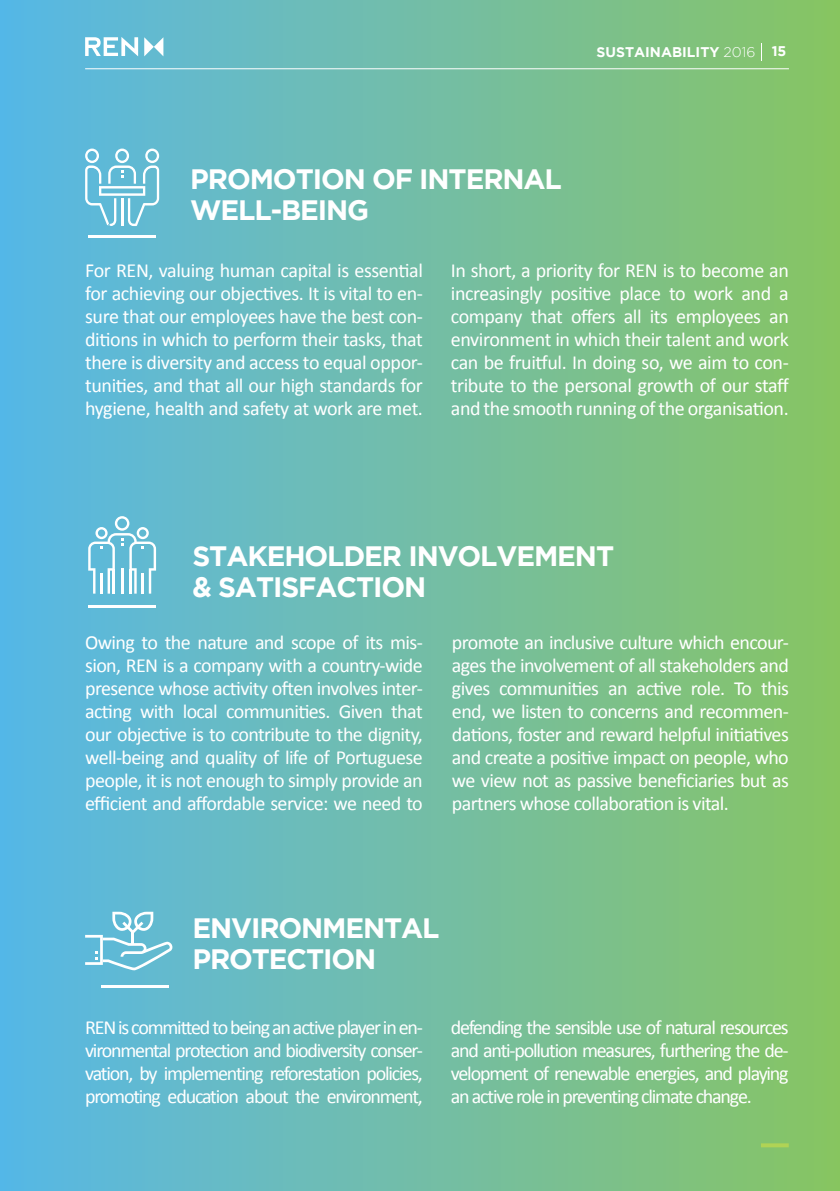
<style>
.page{position:relative;width:840px;height:1191px;background:#fff}
.page>*{position:absolute;margin:0;border:0;box-sizing:border-box;transform-origin:0 0}
.t1{font:700 28px/30.8px "Gotham";letter-spacing:-.04em;color:#fff}
.t2{font:20px/23px "Calibri";letter-spacing:-.03em;color:#fff;text-align:justify}
.t3{font:700 14px "Gotham";color:#fff}
.s1{font-weight:300}
</style>
<div class="page">
<div style="left:0;top:0;width:839px;height:1191px;background:linear-gradient(to right,#59b7e8,#89c464)"></div>
<hr style="left:85px;top:68px;width:703px;height:1px;background:#fff">
<svg style="left:144px;top:37px;width:19px;height:19px"></svg>
<svg style="left:85px;top:37px;width:53px;height:19px"></svg>
<svg style="left:760px;top:43px;width:1px;height:17px"></svg>
<svg style="left:760px;top:1143px;width:28px;height:4px"></svg>
<svg style="left:85px;top:149px;width:74px;height:77px"></svg>
<hr style="left:88px;top:235px;width:68px;height:3px;background:#fff">
<svg style="left:88px;top:516px;width:68px;height:77px"></svg>
<hr style="left:112px;top:569px;width:3px;height:24px;background:#fff">
<hr style="left:129px;top:569px;width:3px;height:24px;background:#fff">
<hr style="left:88px;top:605px;width:68px;height:3px;background:#fff">
<svg style="left:85px;top:911px;width:87px;height:59px"></svg>
<hr style="left:101px;top:984px;width:67px;height:3px;background:#fff">
<p class="t3" style="left:596px;top:44px;width:191px">SUSTAINABILITY <span class="s1">2016</span> 15</p>
<h1 class="t1" style="left:190px;top:163px;width:373px">PROMOTION OF INTERNAL<br>WELL-BEING</h1>
<p class="t2" style="left:85px;top:259px;width:339px">For REN, valuing human capital is essential for achieving our objectives. It is vital to en&shy;sure that our employees have the best con&shy;ditions in which to perform their tasks, that there is diversity and access to equal oppor&shy;tunities, and that all our high standards for hygiene, health and safety at work are met.</p>
<p class="t2" style="left:450px;top:259px;width:339px">In short, a priority for REN is to become an increasingly positive place to work and a company that offers all its employees an environment in which their talent and work can be fruitful. In doing so, we aim to con&shy;tribute to the personal growth of our staff and the smooth running of the organisation.</p>
<h1 class="t1" style="left:192px;top:540px;width:423px">STAKEHOLDER INVOLVEMENT &amp; SATISFACTION</h1>
<p class="t2" style="left:451px;top:631px;width:338px">promote an inclusive culture which encour&shy;ages the involvement of all stakeholders and gives communities an active role. To this end, we listen to concerns and recommen&shy;dations, foster and reward helpful initiatives and create a positive impact on people, who we view not as passive beneficiaries but as partners whose collaboration is vital.</p>
<p class="t2" style="left:85px;top:631px;width:339px">Owing to the nature and scope of its mis&shy;sion, REN is a company with a country-wide presence whose activity often involves inter&shy;acting with local communities. Given that our objective is to contribute to the dignity, well-being and quality of life of Portuguese people, it is not enough to simply provide an efficient and affordable service: we need to</p>
<h1 class="t1" style="left:192px;top:912px;width:248px">ENVIRONMENTAL<br>PROTECTION</h1>
<p class="t2" style="left:85px;top:1016px;width:339px">REN is committed to being an active player in en&shy;vironmental protection and biodiversity conser&shy;vation, by implementing reforestation policies, promoting education about the environment,</p>
<p class="t2" style="left:450px;top:1016px;width:339px">defending the sensible use of natural resources and anti-pollution measures, furthering the de&shy;velopment of renewable energies, and playing an active role in preventing climate change.</p>
</div>
